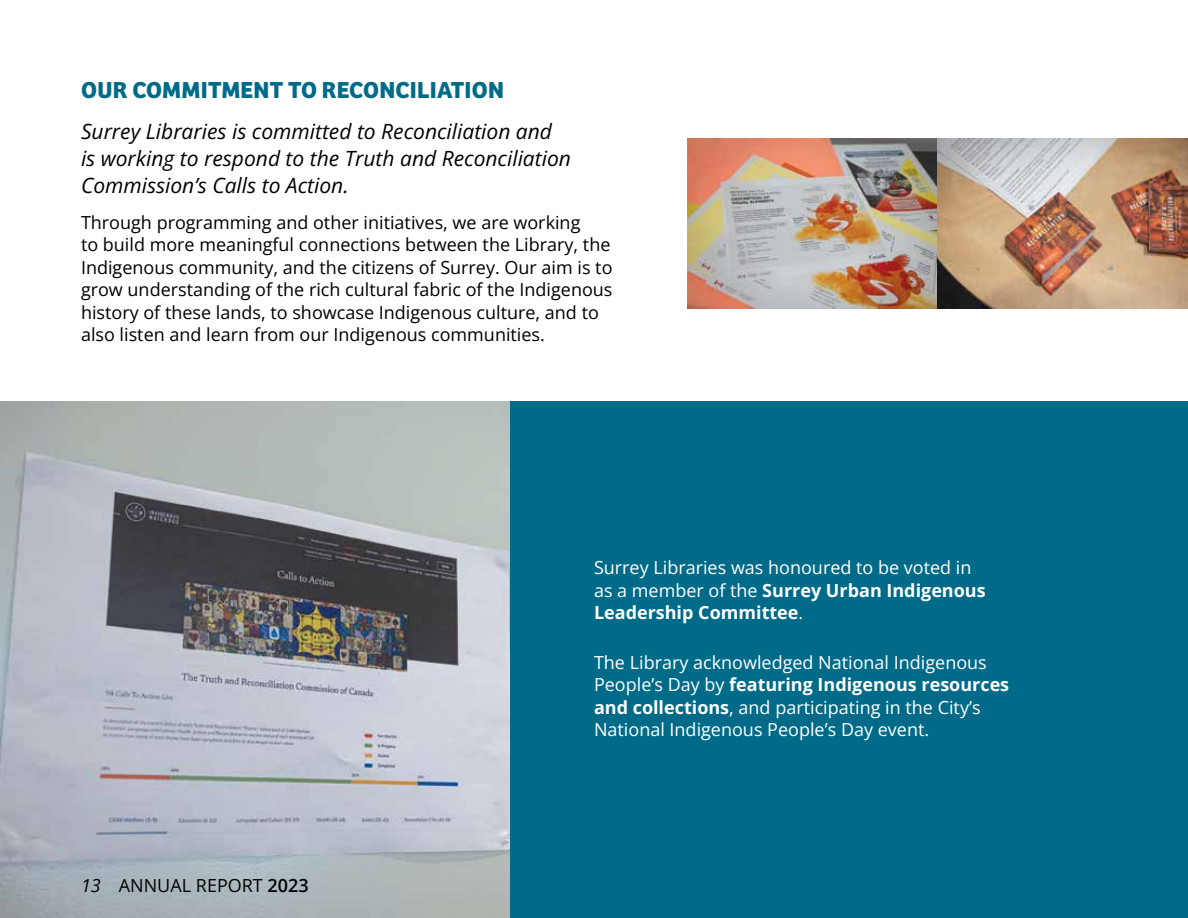
<style>
.page{position:relative;width:1188px;height:918px;background:#fff}
.page>*{position:absolute;margin:0;border:0;box-sizing:border-box;transform-origin:0 0}
.t1{font:700 24px "Bree";letter-spacing:.01em;color:#006b89}
.t2{font:italic 21px/27px "Open Sans";color:#000}
.t3{font:18px/22.5px "Open Sans";color:#000}
.t4{font:18px/22.5px "Open Sans";color:#fff}
.s1{font-style:italic}
.s2{font-weight:600}
.s3{font-weight:700}
</style>
<div class="page">
<div style="left:509px;top:401px;width:679px;height:517px;background:#006b89"></div>
<img style="left:688px;top:138px;width:500px;height:170px">
<img style="left:0;top:401px;width:509px;height:517px">
<h1 class="t1" style="left:81px;top:71px;width:424px">OUR COMMITMENT TO RECONCILIATION</h1>
<p class="t2" style="left:81px;top:117px;width:491px">Surrey Libraries is committed to Reconciliation and is working to respond to the Truth and Reconciliation<br>Commission’s Calls to Action.</p>
<p class="t3" style="left:81px;top:211px;width:533px">Through programming and other initiatives, we are working<br>to build more meaningful connections between the Library, the Indigenous community, and the citizens of Surrey. Our aim is to grow understanding of the rich cultural fabric of the Indigenous history of these lands, to showcase Indigenous culture, and to also listen and learn from our Indigenous communities.</p>
<p class="t3" style="left:81px;top:874px;width:229px"><span class="s1">13</span> ANNUAL REPORT <span class="s2">2023</span></p>
<p class="t4" style="left:594px;top:556px;width:393px">Surrey Libraries was honoured to be voted in as a member of the <span class="s3">Surrey Urban Indigenous<br>Leadership Committee</span>.</p>
<p class="t4" style="left:594px;top:651px;width:417px">The Library acknowledged National Indigenous People’s Day by <span class="s3">featuring Indigenous resources and collections</span>, and participating in the City’s National Indigenous People’s Day event.</p>
</div>
